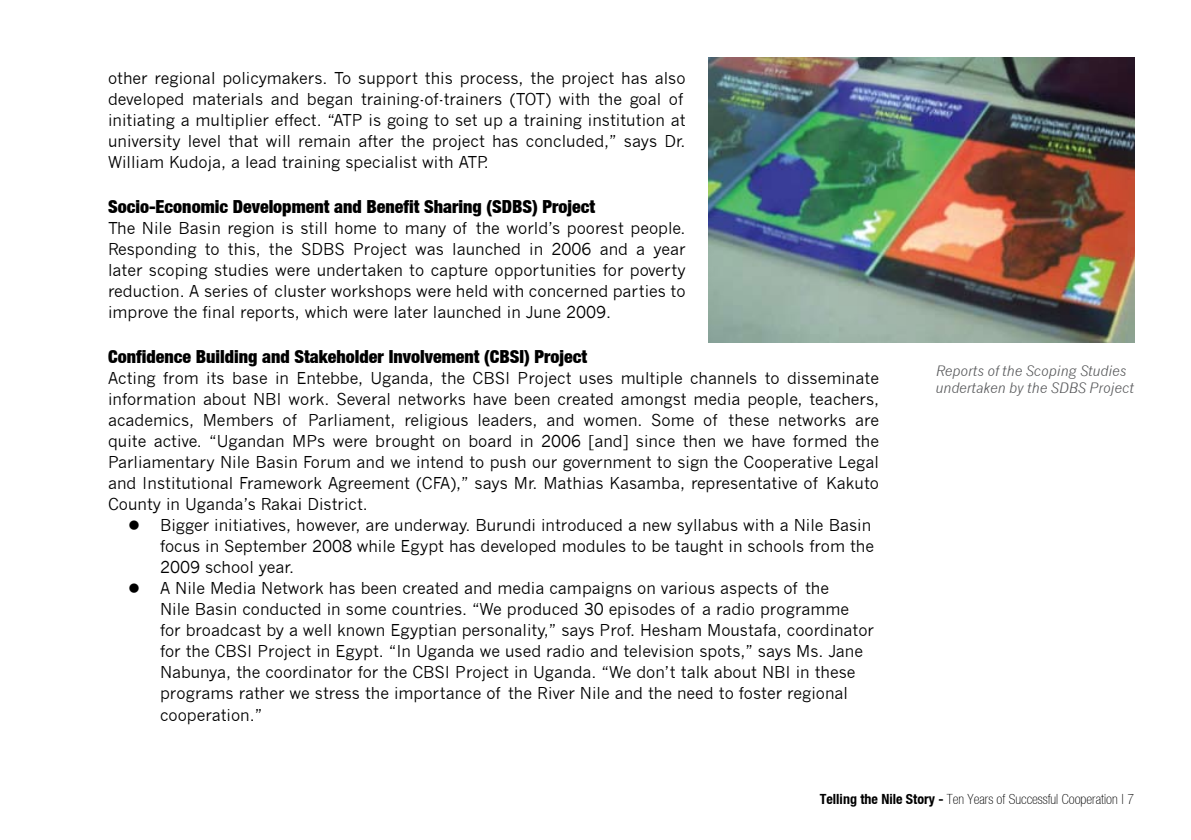
<style>
.page{position:relative;width:1191px;height:840px;background:#fff}
.page>*{position:absolute;margin:0;border:0;box-sizing:border-box;transform-origin:0 0}
.t1{font:18px "Helvetica Neue Black Cond";color:#000}
.t2{font:16px/21px "News Gothic";color:#000}
.t3{font:14px "Helvetica Neue Thin Cond";color:#000}
.t4{font:italic 14px/16.8px "News Gothic";color:#58595b}
.s1{font-family:"Helvetica Neue Bold Cond"}
</style>
<div class="page">
<img style="left:708px;top:57px;width:426px;height:285px">
<p class="t2" style="left:108px;top:68px;width:579px">other regional policymakers. To support this process, the project has also developed materials and began training-of-trainers (TOT) with the goal of initiating a multiplier effect. “ATP is going to set up a training institution at university level that will remain after the project has concluded,” says Dr.<br>William Kudoja, a lead training specialist with ATP.</p>
<p class="t1" style="left:108px;top:195px;width:489px">Socio-Economic Development and Benefit Sharing (SDBS) Project</p>
<p class="t2" style="left:108px;top:218px;width:579px;text-align:justify">The Nile Basin region is still home to many of the world’s poorest people.<br>Responding to this, the SDBS Project was launched in 2006 and a year later scoping studies were undertaken to capture opportunities for poverty reduction. A series of cluster workshops were held with concerned parties to improve the final reports, which were later launched in June 2009.</p>
<p class="t1" style="left:108px;top:345px;width:480px">Confidence Building and Stakeholder Involvement (CBSI) Project</p>
<p class="t2" style="left:108px;top:368px;width:772px;text-align:justify">Acting from its base in Entebbe, Uganda, the CBSI Project uses multiple channels to disseminate information about NBI work. Several networks have been created amongst media people, teachers, academics, Members of Parliament, religious leaders, and women. Some of these networks are quite active. “Ugandan MPs were brought on board in 2006 [and] since then we have formed the Parliamentary Nile Basin Forum and we intend to push our government to sign the Cooperative Legal and Institutional Framework Agreement (CFA),” says Mr. Mathias Kasamba, representative of Kakuto County in Uganda’s Rakai District.</p>
<p class="t2" style="left:160px;top:515px;width:715px;text-indent:-32px">● Bigger initiatives, however, are underway. Burundi introduced a new syllabus with a Nile Basin focus in September 2008 while Egypt has developed modules to be taught in schools from the<br>2009 school year.</p>
<p class="t2" style="left:160px;top:577px;width:715px;text-indent:-32px">● A Nile Media Network has been created and media campaigns on various aspects of the<br>Nile Basin conducted in some countries. “We produced 30 episodes of a radio programme<br>for broadcast by a well known Egyptian personality,” says Prof. Hesham Moustafa, coordinator for the CBSI Project in Egypt. “In Uganda we used radio and television spots,” says Ms. Jane Nabunya, the coordinator for the CBSI Project in Uganda. “We don’t talk about NBI in these programs rather we stress the importance of the River Nile and the need to foster regional cooperation.”</p>
<p class="t4" style="left:935px;top:362px;width:200px">Reports of the Scoping Studies undertaken by the SDBS Project</p>
<p class="t3" style="left:819px;top:790px;width:316px"><span class="s1">Telling the Nile Story -</span> Ten Years of Successful Cooperation | 7</p>
</div>
